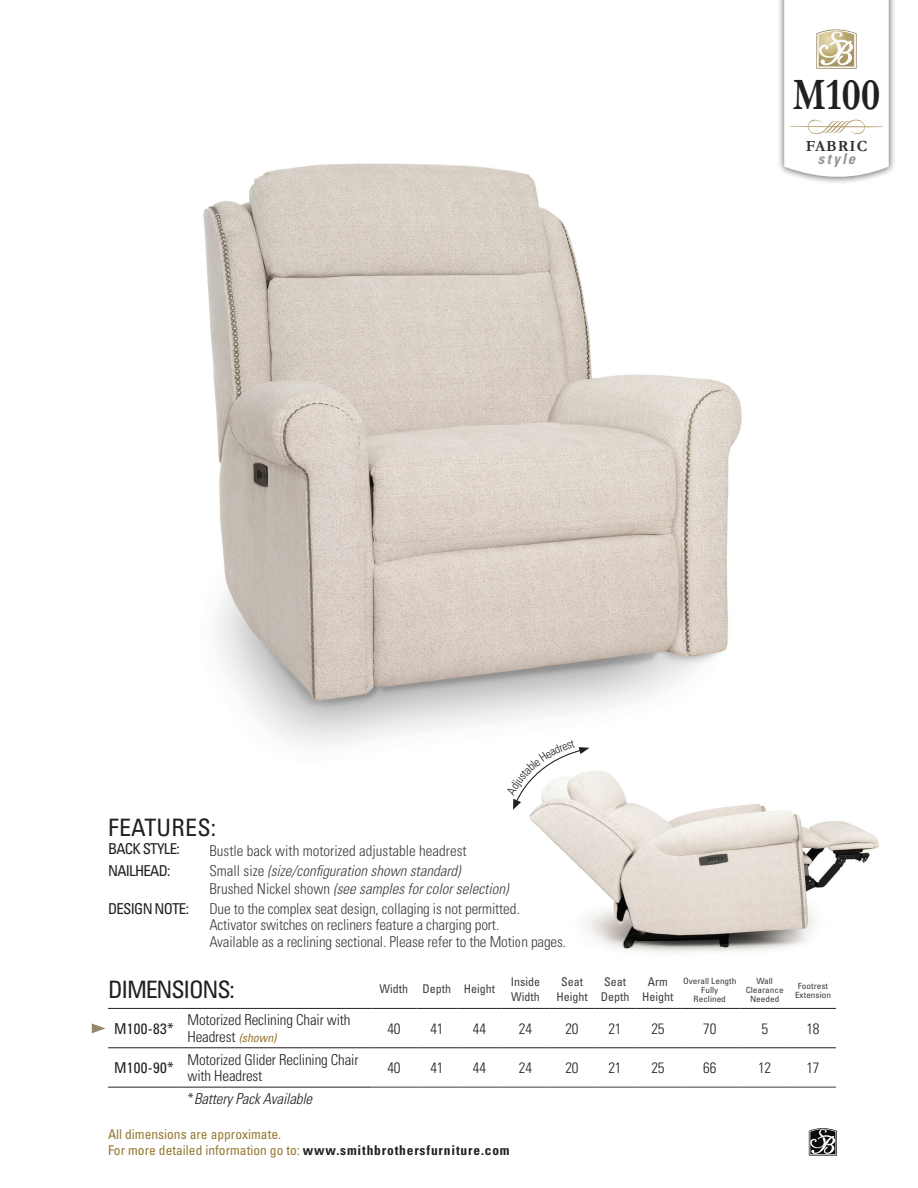
<style>
.page{position:relative;width:918px;height:1188px;background:#fff}
.page>*{position:absolute;margin:0;border:0;box-sizing:border-box;transform-origin:0 0}
.Style_Number{font:700 45.3px "Garamond";color:#231f20;scale:.79 1}
.Dimensions_Header{font:condensed 24px "Univers LT Std";letter-spacing:-.05em;color:#231f20}
.Feature_Header{font:condensed 24px "Univers LT Std";letter-spacing:.01em;color:#231f20}
.t1{font:700 15.6px "Garamond";letter-spacing:.06em;color:#312f30}
.feature_verbiage{font:300 condensed 15px "Univers LT Std";letter-spacing:-.01em;color:#3e3e3f}
.Feature_Description_Body{font:italic 300 condensed 15px "Univers LT Std";color:#3e3e3f}
.DIM_Body{font:300 condensed 15px/16.5px "Univers LT Std";letter-spacing:-.01em;color:#231f20}
.Feature_Description_Body-2{font:300 condensed 15px "Univers LT Std";letter-spacing:-.01em;color:#3e3e3f}
.features_body_lower_case{font:300 condensed 15px "Univers LT Std";color:#3e3e3f}
.DIM_Description_Numbers{font:300 condensed 15px "Univers LT Std";letter-spacing:-.01em;color:#231f20}
.Feature_Identifier_Bold{font:condensed 15px "Univers LT Std";letter-spacing:-.05em;color:#231f20}
.DIM_Body-2{font:italic 300 condensed 15px "Univers LT Std";letter-spacing:-.01em;color:#231f20}
.DIM_Style_Number{font:condensed 15px "Univers LT Std";letter-spacing:.02em;color:#231f20}
.t2{font:italic 700 condensed 14.85px "Univers LT Std";letter-spacing:.15em;color:#939598}
.web_address{font:condensed 13.5px "Univers LT Std";color:#977832}
.DIM_Column_Headers{font:condensed 12px/14.4px "Univers LT Std";color:#3e3e3f}
.DIM_Column_Headers-2{font:condensed 8.55px/9px "Univers LT Std";color:#3e3e3f;text-align:center;scale:1.08 1}
.s1{font-style:normal}
.s2{font-weight:400;font-style:italic;font-size:12px;color:#977832}
.s3{font-weight:700;color:#231f20}
</style>
<div class="page">
<div style="left:776px;top:0;width:120px;height:184px;background:#231f20;opacity:.75"></div>
<svg style="left:784px;top:0;width:105px;height:180px"></svg>
<svg style="left:809px;top:1128px;width:28px;height:28px"></svg>
<hr style="left:108px;top:1048px;width:74px;height:1px;background:#231f20">
<hr style="left:182px;top:1048px;width:190px;height:1px;background:#231f20">
<hr style="left:372px;top:1048px;width:44px;height:1px;background:#231f20">
<hr style="left:416px;top:1048px;width:42px;height:1px;background:#231f20">
<hr style="left:458px;top:1048px;width:43px;height:1px;background:#231f20">
<hr style="left:501px;top:1048px;width:49px;height:1px;background:#231f20">
<hr style="left:550px;top:1048px;width:44px;height:1px;background:#231f20">
<hr style="left:594px;top:1048px;width:42px;height:1px;background:#231f20">
<hr style="left:636px;top:1048px;width:44px;height:1px;background:#231f20">
<hr style="left:680px;top:1048px;width:59px;height:1px;background:#231f20">
<hr style="left:739px;top:1048px;width:51px;height:1px;background:#231f20">
<hr style="left:790px;top:1048px;width:46px;height:1px;background:#231f20">
<hr style="left:108px;top:1008px;width:74px;height:1px;background:#231f20">
<hr style="left:182px;top:1008px;width:190px;height:1px;background:#231f20">
<hr style="left:372px;top:1008px;width:44px;height:1px;background:#231f20">
<hr style="left:416px;top:1008px;width:42px;height:1px;background:#231f20">
<hr style="left:458px;top:1008px;width:43px;height:1px;background:#231f20">
<hr style="left:501px;top:1008px;width:49px;height:1px;background:#231f20">
<hr style="left:550px;top:1008px;width:44px;height:1px;background:#231f20">
<hr style="left:594px;top:1008px;width:42px;height:1px;background:#231f20">
<hr style="left:636px;top:1008px;width:44px;height:1px;background:#231f20">
<hr style="left:680px;top:1008px;width:59px;height:1px;background:#231f20">
<hr style="left:739px;top:1008px;width:51px;height:1px;background:#231f20">
<hr style="left:790px;top:1008px;width:46px;height:1px;background:#231f20">
<hr style="left:108px;top:1087px;width:74px;height:1px;background:#231f20">
<hr style="left:182px;top:1087px;width:190px;height:1px;background:#231f20">
<hr style="left:372px;top:1087px;width:44px;height:1px;background:#3e3e3f">
<hr style="left:416px;top:1087px;width:42px;height:1px;background:#3e3e3f">
<hr style="left:458px;top:1087px;width:43px;height:1px;background:#3e3e3f">
<hr style="left:501px;top:1087px;width:49px;height:1px;background:#3e3e3f">
<hr style="left:550px;top:1087px;width:44px;height:1px;background:#3e3e3f">
<hr style="left:594px;top:1087px;width:42px;height:1px;background:#3e3e3f">
<hr style="left:636px;top:1087px;width:44px;height:1px;background:#3e3e3f">
<hr style="left:680px;top:1087px;width:59px;height:1px;background:#3e3e3f">
<hr style="left:739px;top:1087px;width:51px;height:1px;background:#3e3e3f">
<hr style="left:790px;top:1087px;width:46px;height:1px;background:#3e3e3f">
<svg style="left:92px;top:1024px;width:13px;height:9px"></svg>
<img style="left:203px;top:93px;width:598px;height:654px">
<img style="left:529px;top:740px;width:350px;height:213px">
<svg style="left:506px;top:740px;width:84px;height:70px"></svg>
<p class="Style_Number" style="left:793px;top:63px;width:112px">M100</p>
<p class="t1" style="left:806px;top:135px;width:63px">FABRIC</p>
<p class="t2" style="left:818px;top:150px;width:39px">style</p>
<p class="Feature_Header" style="left:108px;top:813px;width:110px">FEATURES:</p>
<p class="Feature_Identifier_Bold" style="left:108px;top:839px;width:73px">BACK STYLE:</p>
<p class="features_body_lower_case" style="left:209px;top:842px;width:259px">Bustle back with motorized adjustable headrest</p>
<p class="Feature_Identifier_Bold" style="left:108px;top:861px;width:64px">NAILHEAD:</p>
<p class="Feature_Description_Body" style="left:209px;top:861px;width:253px"><span class="s1">Small size</span> (size/configuration shown standard)</p>
<p class="Feature_Description_Body" style="left:209px;top:879px;width:301px"><span class="s1">Brushed Nickel shown</span> (see samples for color selection)</p>
<p class="Feature_Identifier_Bold" style="left:108px;top:899px;width:82px">DESIGN NOTE:</p>
<p class="Feature_Description_Body-2" style="left:209px;top:900px;width:312px">Due to the complex seat design, collaging is not permitted.</p>
<p class="feature_verbiage" style="left:209px;top:916px;width:291px">Activator switches on recliners feature a charging port.</p>
<p class="feature_verbiage" style="left:209px;top:933px;width:358px">Available as a reclining sectional. Please refer to the Motion pages.</p>
<p class="Dimensions_Header" style="left:108px;top:974px;width:128px">DIMENSIONS:</p>
<p class="DIM_Column_Headers" style="left:380px;top:982px;width:30px">Width</p>
<p class="DIM_Column_Headers" style="left:423px;top:982px;width:30px">Depth</p>
<p class="DIM_Column_Headers" style="left:464px;top:982px;width:33px">Height</p>
<p class="DIM_Column_Headers" style="left:511px;top:975px;width:31px">Inside<br>Width</p>
<p class="DIM_Column_Headers" style="left:561px;top:975px;width:24px">Seat</p>
<p class="DIM_Column_Headers" style="left:556px;top:989px;width:33px">Height</p>
<p class="DIM_Column_Headers" style="left:604px;top:975px;width:24px">Seat</p>
<p class="DIM_Column_Headers" style="left:601px;top:989px;width:30px">Depth</p>
<p class="DIM_Column_Headers" style="left:642px;top:975px;width:33px;text-align:center">Arm<br>Height</p>
<p class="DIM_Column_Headers-2" style="left:683px;top:977px;width:51px">Overall Length<br>Fully</p>
<p class="DIM_Column_Headers-2" style="left:694px;top:995px;width:31px">Reclined</p>
<p class="DIM_Column_Headers-2" style="left:746px;top:977px;width:37px">Wall<br>Clearance<br>Needed</p>
<p class="DIM_Column_Headers-2" style="left:795px;top:981px;width:35px">Footrest<br>Extension</p>
<p class="DIM_Style_Number" style="left:114px;top:1019px;width:61px">M100-83*</p>
<p class="DIM_Body" style="left:188px;top:1012px;width:165px">Motorized Reclining Chair with</p>
<p class="DIM_Body" style="left:188px;top:1028px;width:91px">Headrest <span class="s2">(shown)</span></p>
<p class="DIM_Description_Numbers" style="left:387px;top:1019px;width:15px">40</p>
<p class="DIM_Description_Numbers" style="left:430px;top:1019px;width:15px">41</p>
<p class="DIM_Description_Numbers" style="left:473px;top:1019px;width:15px">44</p>
<p class="DIM_Description_Numbers" style="left:519px;top:1019px;width:15px">24</p>
<p class="DIM_Description_Numbers" style="left:565px;top:1019px;width:15px">20</p>
<p class="DIM_Description_Numbers" style="left:608px;top:1019px;width:15px">21</p>
<p class="DIM_Description_Numbers" style="left:651px;top:1019px;width:15px">25</p>
<p class="DIM_Description_Numbers" style="left:703px;top:1019px;width:15px">70</p>
<p class="DIM_Description_Numbers" style="left:761px;top:1019px;width:8px">5</p>
<p class="DIM_Description_Numbers" style="left:806px;top:1019px;width:15px">18</p>
<p class="DIM_Style_Number" style="left:114px;top:1058px;width:61px">M100-90*</p>
<p class="DIM_Body" style="left:188px;top:1051px;width:173px">Motorized Glider Reclining Chair with Headrest</p>
<p class="DIM_Description_Numbers" style="left:387px;top:1059px;width:15px">40</p>
<p class="DIM_Description_Numbers" style="left:430px;top:1059px;width:15px">41</p>
<p class="DIM_Description_Numbers" style="left:473px;top:1059px;width:15px">44</p>
<p class="DIM_Description_Numbers" style="left:519px;top:1059px;width:15px">24</p>
<p class="DIM_Description_Numbers" style="left:565px;top:1059px;width:15px">20</p>
<p class="DIM_Description_Numbers" style="left:608px;top:1059px;width:15px">21</p>
<p class="DIM_Description_Numbers" style="left:651px;top:1059px;width:15px">25</p>
<p class="DIM_Description_Numbers" style="left:703px;top:1059px;width:15px">66</p>
<p class="DIM_Description_Numbers" style="left:758px;top:1059px;width:15px">12</p>
<p class="DIM_Description_Numbers" style="left:806px;top:1059px;width:15px">17</p>
<p class="DIM_Body-2" style="left:188px;top:1090px;width:126px"><span class="s1">*</span>Battery Pack Available</p>
<p class="web_address" style="left:108px;top:1126px;width:175px">All dimensions are approximate.</p>
<p class="web_address" style="left:108px;top:1142px;width:403px">For more detailed information go to: <span class="s3">www.smithbrothersfurniture.com</span></p>
</div>
